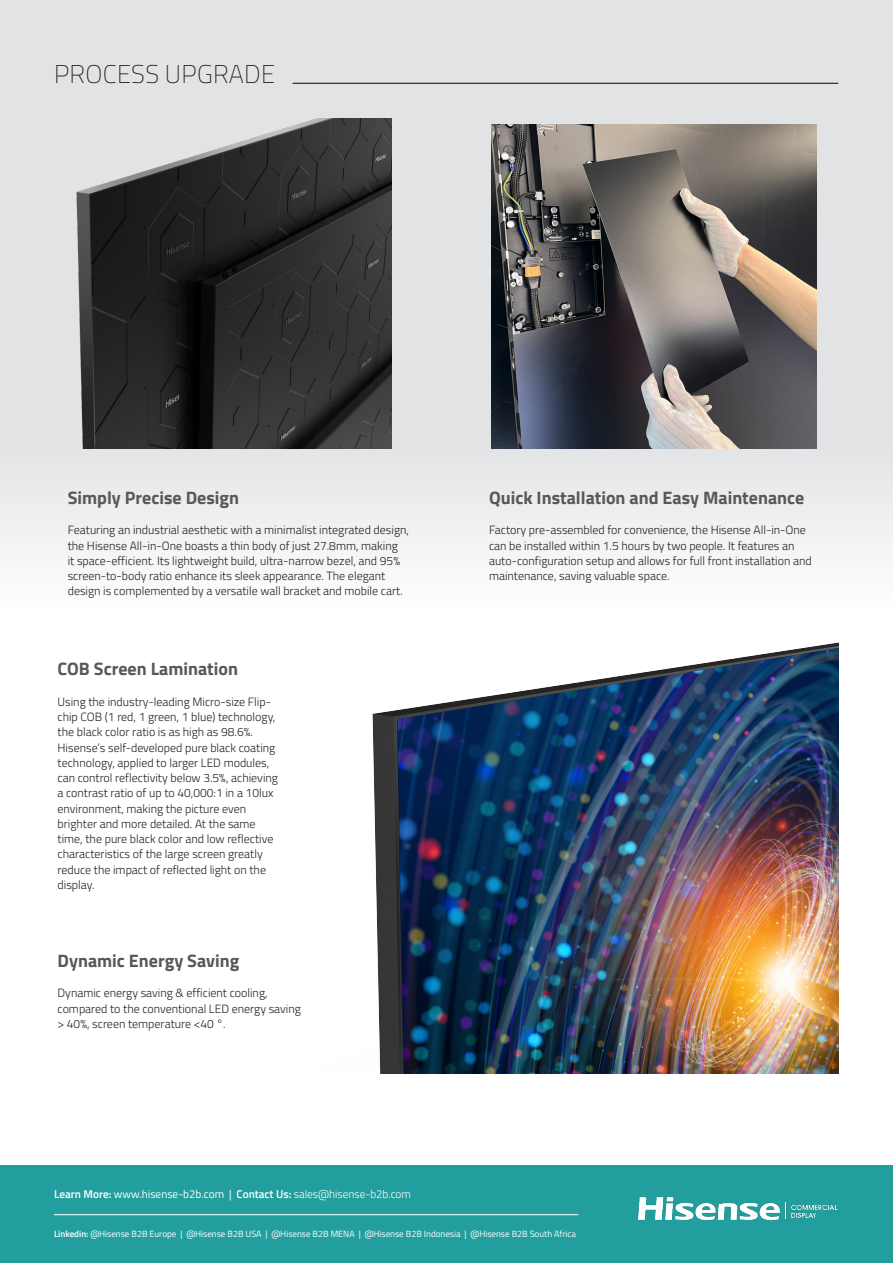
<style>
.page{position:relative;width:893px;height:1263px;background:#fff}
.page>*{position:absolute;margin:0;border:0;box-sizing:border-box;transform-origin:0 0}
.t1{font:200 25.65px "Titillium Web";letter-spacing:.01em;color:#231f20}
.t2{font:700 18px "Titillium Web";color:#57585a}
.t3{font:300 12px/15.3px "Titillium Web";color:#231f20}
.t4{font:300 11.25px "Titillium Web";color:#fff}
.t5{font:9px "Titillium Web";color:#fff}
.s1{font-weight:600}
.s2{font-weight:400}
</style>
<div class="page">
<div style="left:0;top:0;width:893px;height:719px;background:linear-gradient(to bottom,#d8d9db,#f9f9fa)"></div>
<hr style="left:293px;top:83px;width:545px;height:1px;background:#000">
<div style="left:0;top:1165px;width:893px;height:98px;background:#239e9e"></div>
<hr style="left:54px;top:1214px;width:524px;height:1px;background:#fff">
<img style="left:50px;top:119px;width:342px;height:329px">
<img style="left:315px;top:622px;width:523px;height:451px">
<img style="left:491px;top:124px;width:325px;height:324px">
<p class="t1" style="left:54px;top:56px;width:223px">PROCESS UPGRADE</p>
<p class="t2" style="left:68px;top:484px;width:173px">Simply Precise Design</p>
<p class="t3" style="left:68px;top:522px;width:343px">Featuring an industrial aesthetic with a minimalist integrated design, the Hisense All-in-One boasts a thin body of just 27.8mm, making<br>it space-efficient. Its lightweight build, ultra-narrow bezel, and 95% screen-to-body ratio enhance its sleek appearance. The elegant design is complemented by a versatile wall bracket and mobile cart.</p>
<p class="t2" style="left:58px;top:655px;width:182px">COB Screen Lamination</p>
<p class="t3" style="left:58px;top:693px;width:222px">Using the industry-leading Micro-size Flip&shy;chip COB (1 red, 1 green, 1 blue) technology, the black color ratio is as high as 98.6%.<br>Hisense’s self-developed pure black coating technology, applied to larger LED modules, can control reflectivity below 3.5%, achieving a contrast ratio of up to 40,000:1 in a 10lux environment, making the picture even brighter and more detailed. At the same time, the pure black color and low reflective characteristics of the large screen greatly reduce the impact of reflected light on the display.</p>
<p class="t2" style="left:58px;top:947px;width:183px">Dynamic Energy Saving</p>
<p class="t3" style="left:58px;top:985px;width:245px">Dynamic energy saving &amp; efficient cooling, compared to the conventional LED energy saving &gt; 40%, screen temperature &lt;40 °.</p>
<p class="t2" style="left:489px;top:484px;width:317px">Quick Installation and Easy Maintenance</p>
<p class="t3" style="left:489px;top:522px;width:324px">Factory pre-assembled for convenience, the Hisense All-in-One can be installed within 1.5 hours by two people. It features an auto-configuration setup and allows for full front installation and maintenance, saving valuable space.</p>
<p class="t4" style="left:54px;top:1186px;width:358px"><span class="s1">Learn More:</span> <span class="s2">www.hisense-b2b.com |</span> <span class="s1">Contact Us:</span> sales@hisense-b2b.com</p>
<p class="t5" style="left:54px;top:1227px;width:523px"><span class="s1">Linkedin:</span> @Hisense B2B Europe | @Hisense B2B USA | @Hisense B2B MENA | @Hisense B2B Indonesia | @Hisense B2B South Africa</p>
</div>
